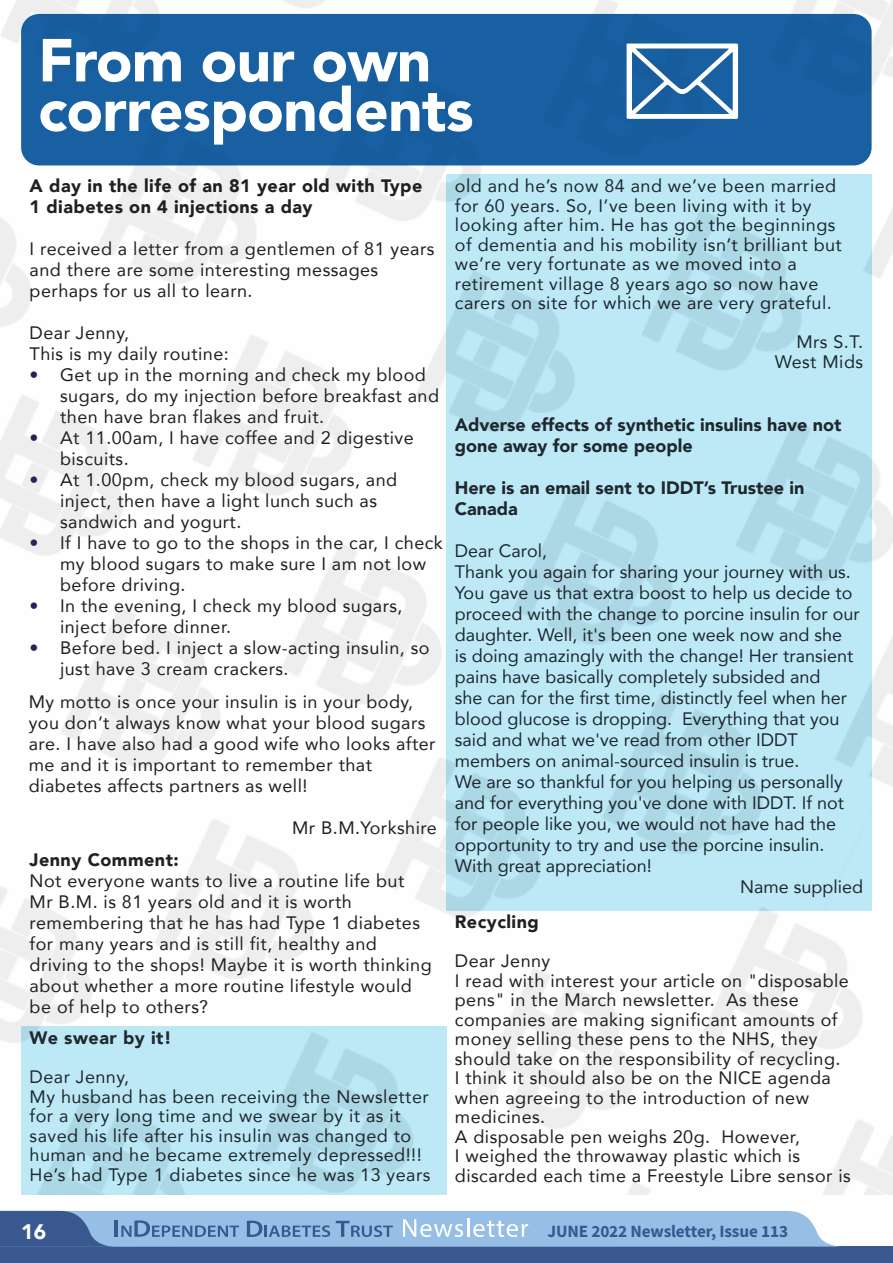
<style>
.page{position:relative;width:893px;height:1263px;background:#fff}
.page>*{position:absolute;margin:0;border:0;box-sizing:border-box;transform-origin:0 0}
.t1{font:900 60px "Avenir";letter-spacing:-.01em;color:#fff}
.t2{font:900 21px "Avenir";color:#fff}
.t3{font:18px/21px "Avenir";letter-spacing:.025em;color:#231f20}
.t4{font:18px/21px "Avenir";color:#231f20}
.t5{font:900 18px/21px "Avenir";color:#231f20}
.t6{font:900 18px/21px "Avenir";letter-spacing:.025em;color:#231f20}
.t7{font:18px "Avenir";color:#2a2258}
.t8{font:700 17.25px "Source Sans Pro";letter-spacing:-.01em;color:#38588f}
</style>
<div class="page">
<div style="left:0;top:1246px;width:893px;height:17px;background:#38588f"></div>
<svg style="left:0;top:1211px;width:840px;height:36px;background:#8cb1d8"></svg>
<img style="left:820px;top:0;width:73px;height:92px">
<img style="left:597px;top:0;width:223px;height:156px">
<div style="left:756px;top:92px;width:116px;height:64px;background:#1860a2"></div>
<img style="left:1px;top:0;width:212px;height:69px">
<img style="left:213px;top:6px;width:385px;height:211px">
<img style="left:534px;top:156px;width:359px;height:122px">
<img style="left:21px;top:69px;width:353px;height:212px">
<img style="left:307px;top:217px;width:140px;height:64px">
<img style="left:0;top:145px;width:149px;height:182px">
<img style="left:85px;top:281px;width:362px;height:209px">
<img style="left:406px;top:430px;width:41px;height:60px">
<img style="left:11px;top:341px;width:230px;height:213px">
<img style="left:174px;top:490px;width:273px;height:213px">
<img style="left:0;top:419px;width:17px;height:135px">
<img style="left:38px;top:554px;width:299px;height:211px">
<img style="left:273px;top:703px;width:322px;height:211px">
<img style="left:38px;top:616px;width:75px;height:149px">
<img style="left:130px;top:765px;width:301px;height:213px">
<img style="left:367px;top:914px;width:228px;height:214px">
<img style="left:0;top:829px;width:210px;height:211px">
<img style="left:146px;top:978px;width:384px;height:211px">
<img style="left:467px;top:1128px;width:385px;height:67px">
<svg style="left:627px;top:44px;width:111px;height:75px"></svg>
<svg style="left:21px;top:1026px;width:425px;height:169px;background:#b8e3f1"></svg>
<svg style="left:447px;top:174px;width:425px;height:736px;background:#b9e4f2"></svg>
<p class="t1" style="left:38px;top:9px;width:395px">From our own</p>
<p class="t1" style="left:38px;top:59px;width:437px">correspondents</p>
<p class="t6" style="left:30px;top:175px;width:394px">A day in the life of an 81 year old with Type<br>1 diabetes on 4 injections a day</p>
<p class="t3" style="left:30px;top:238px;width:406px">I received a letter from a gentlemen of 81 years and there are some interesting messages</p>
<p class="t3" style="left:30px;top:280px;width:224px">perhaps for us all to learn.</p>
<p class="t3" style="left:30px;top:322px;width:101px">Dear Jenny,</p>
<p class="t3" style="left:30px;top:343px;width:201px">This is my daily routine:</p>
<p class="t3" style="left:455px;top:176px;width:383px;line-height:19.5px">old and he’s now 84 and we’ve been married for 60 years. So, I’ve been living with it by</p>
<p class="t3" style="left:455px;top:215px;width:388px;line-height:19.5px">looking after him. He has got the beginnings of dementia and his mobility isn’t brilliant but we’re very fortunate as we moved into a</p>
<p class="t3" style="left:455px;top:272px;width:365px">retirement village 8 years ago so now have</p>
<p class="t3" style="left:455px;top:292px;width:378px">carers on site for which we are very grateful.</p>
<p class="t3" style="left:796px;top:331px;width:68px">Mrs S.T.</p>
<p class="t3" style="left:775px;top:350px;width:90px">West Mids</p>
<p class="t3" style="left:60px;top:363px;width:380px">Get up in the morning and check my blood sugars, do my injection before breakfast and then have bran flakes and fruit.</p>
<p class="t3" style="left:60px;top:426px;width:355px">At 11.00am, I have coffee and 2 digestive biscuits.</p>
<p class="t3" style="left:60px;top:468px;width:339px">At 1.00pm, check my blood sugars, and</p>
<p class="t3" style="left:60px;top:489px;width:318px">inject, then have a light lunch such as</p>
<p class="t3" style="left:60px;top:510px;width:183px">sandwich and yogurt.</p>
<p class="t3" style="left:60px;top:531px;width:384px">If I have to go to the shops in the car, I check my blood sugars to make sure I am not low before driving.</p>
<p class="t3" style="left:60px;top:594px;width:344px">In the evening, I check my blood sugars,</p>
<p class="t3" style="left:60px;top:615px;width:173px">inject before dinner.</p>
<p class="t3" style="left:60px;top:636px;width:371px">Before bed. I inject a slow-acting insulin, so just have 3 cream crackers.</p>
<p class="t3" style="left:29px;top:690px;width:408px">My motto is once your insulin is in your body, you don’t always know what your blood sugars are. I have also had a good wife who looks after me and it is important to remember that</p>
<p class="t3" style="left:29px;top:774px;width:280px">diabetes affects partners as well!</p>
<p class="t3" style="left:292px;top:816px;width:146px">Mr B.M.Yorkshire</p>
<p class="t7" style="left:30px;top:360px;width:10px">•</p>
<p class="t5" style="left:455px;top:413px;width:388px">Adverse effects of synthetic insulins have not gone away for some people</p>
<p class="t5" style="left:455px;top:476px;width:351px">Here is an email sent to IDDT’s Trustee in</p>
<p class="t5" style="left:455px;top:497px;width:64px">Canada</p>
<p class="t4" style="left:455px;top:539px;width:94px">Dear Carol,</p>
<p class="t4" style="left:455px;top:560px;width:406px">Thank you again for sharing your journey with us.<br>You gave us that extra boost to help us decide to proceed with the change to porcine insulin for our daughter. Well, it's been one week now and she<br>is doing amazingly with the change! Her transient pains have basically completely subsided and<br>she can for the first time, distinctly feel when her blood glucose is dropping. Everything that you said and what we've read from other IDDT</p>
<p class="t4" style="left:455px;top:749px;width:346px">members on animal-sourced insulin is true.</p>
<p class="t4" style="left:455px;top:770px;width:391px">We are so thankful for you helping us personally and for everything you've done with IDDT. If not for people like you, we would not have had the opportunity to try and use the porcine insulin.<br>With great appreciation!</p>
<p class="t4" style="left:740px;top:875px;width:125px">Name supplied</p>
<p class="t6" style="left:455px;top:911px;width:85px">Recycling</p>
<p class="t3" style="left:455px;top:950px;width:97px">Dear Jenny</p>
<p class="t3" style="left:455px;top:970px;width:396px;line-height:19.5px">I read with interest your article on "disposable pens" in the March newsletter. As these</p>
<p class="t3" style="left:455px;top:1009px;width:387px;line-height:19.5px">companies are making significant amounts of money selling these pens to the NHS, they should take on the responsibility of recycling.<br>I think it should also be on the NICE agenda when agreeing to the introduction of new</p>
<p class="t3" style="left:455px;top:1106px;width:92px">medicines.</p>
<p class="t3" style="left:455px;top:1125px;width:347px">A disposable pen weighs 20g. However,</p>
<p class="t3" style="left:455px;top:1145px;width:347px">I weighed the throwaway plastic which is</p>
<p class="t3" style="left:455px;top:1164px;width:397px">discarded each time a Freestyle Libre sensor is</p>
<p class="t7" style="left:30px;top:423px;width:10px">•</p>
<p class="t7" style="left:30px;top:465px;width:10px">•</p>
<p class="t7" style="left:30px;top:528px;width:10px">•</p>
<p class="t7" style="left:30px;top:591px;width:10px">•</p>
<p class="t7" style="left:30px;top:633px;width:10px">•</p>
<p class="t6" style="left:30px;top:849px;width:151px">Jenny Comment:</p>
<p class="t3" style="left:30px;top:870px;width:376px">Not everyone wants to live a routine life but</p>
<p class="t3" style="left:30px;top:891px;width:324px">Mr B.M. is 81 years old and it is worth</p>
<p class="t3" style="left:30px;top:912px;width:392px">remembering that he has had Type 1 diabetes for many years and is still fit, healthy and</p>
<p class="t3" style="left:30px;top:954px;width:404px">driving to the shops! Maybe it is worth thinking about whether a more routine lifestyle would be of help to others?</p>
<p class="t6" style="left:30px;top:1027px;width:144px">We swear by it!</p>
<p class="t3" style="left:30px;top:1066px;width:101px">Dear Jenny,</p>
<p class="t3" style="left:30px;top:1086px;width:401px;line-height:19.5px">My husband has been receiving the Newsletter for a very long time and we swear by it as it saved his life after his insulin was changed to human and he became extremely depressed!!!</p>
<p class="t3" style="left:30px;top:1163px;width:402px">He’s had Type 1 diabetes since he was 13 years</p>
<p class="t2" style="left:21px;top:1214px;width:26px">16</p>
<p class="t8" style="left:548px;top:1219px;width:242px">JUNE 2022 Newsletter, Issue 113</p>
</div>
